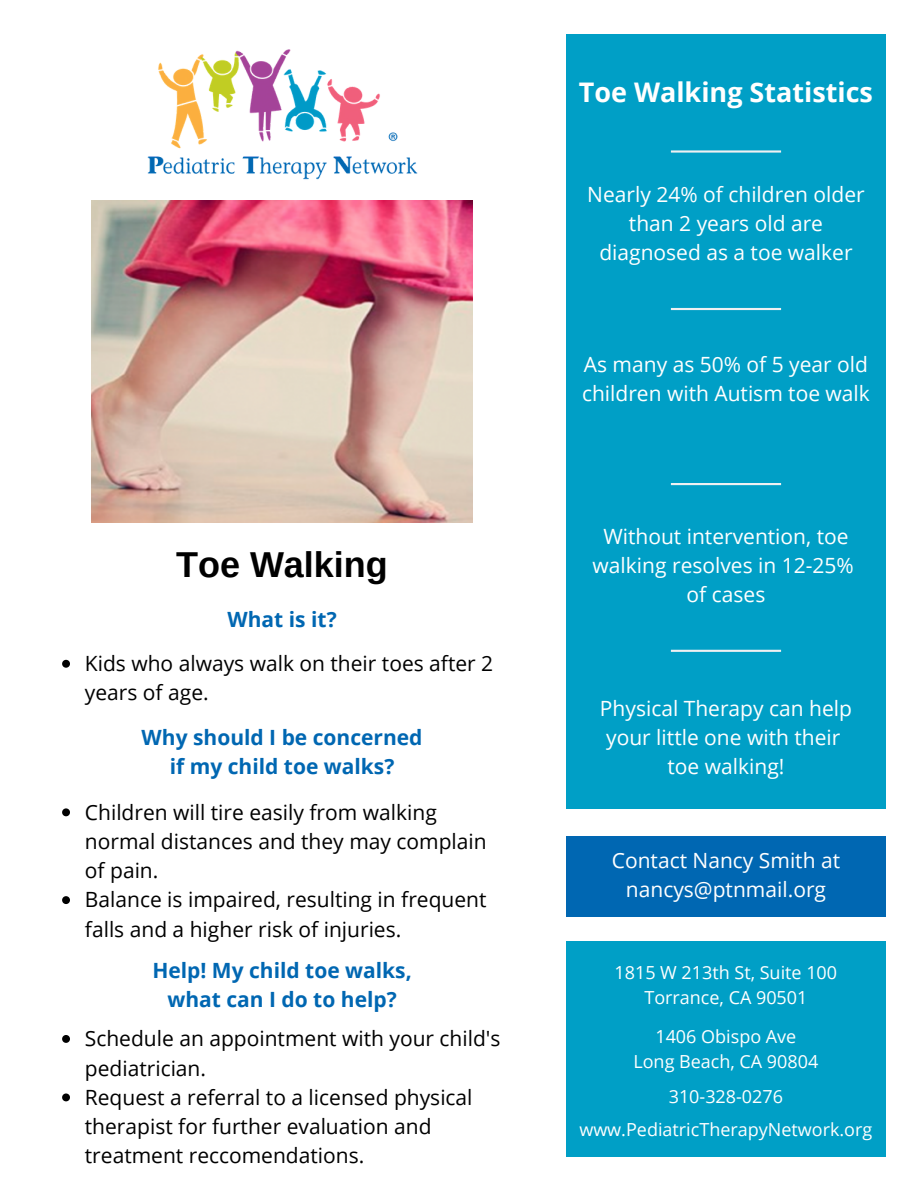
<style>
.page{position:relative;width:918px;height:1188px;background:#fff}
.page>*{position:absolute;margin:0;border:0;box-sizing:border-box;transform-origin:0 0}
.t1{font:700 36px "Arimo";color:#000}
.t2{font:700 27px "Open Sans";color:#fff}
.t3{font:21px/29.2px "Open Sans";color:#000}
.t4{font:21px/29.2px "Open Sans";color:#fff;text-align:center}
.t5{font:700 21px/29.2px "Open Sans";color:#0067b2;text-align:center}
.t6{font:18px/24.8px "Open Sans";color:#fff;text-align:center}
</style>
<div class="page">
<img style="left:92px;top:200px;width:380px;height:323px">
<img style="left:147px;top:49px;width:271px;height:131px">
<div style="left:567px;top:34px;width:319px;height:775px;background:#009fc6"></div>
<svg style="left:671px;top:150px;width:110px;height:3px"></svg>
<svg style="left:671px;top:308px;width:110px;height:2px"></svg>
<svg style="left:671px;top:483px;width:110px;height:2px"></svg>
<svg style="left:671px;top:650px;width:110px;height:2px"></svg>
<svg style="left:62px;top:660px;width:8px;height:8px"></svg>
<svg style="left:62px;top:808px;width:8px;height:8px"></svg>
<svg style="left:62px;top:896px;width:8px;height:8px"></svg>
<svg style="left:62px;top:1035px;width:8px;height:8px"></svg>
<svg style="left:62px;top:1094px;width:8px;height:7px"></svg>
<div style="left:567px;top:837px;width:319px;height:80px;background:#0067b2"></div>
<div style="left:567px;top:941px;width:319px;height:216px;background:#009fc6"></div>
<h1 class="t1" style="left:176px;top:545px;width:213px">Toe Walking</h1>
<p class="t5" style="left:228px;top:604px;width:111px">What is it?</p>
<p class="t3" style="left:85px;top:648px;width:410px">Kids who always walk on their toes after 2 years of age.</p>
<p class="t5" style="left:142px;top:722px;width:282px">Why should I be concerned if my child toe walks?</p>
<p class="t3" style="left:85px;top:797px;width:403px">Children will tire easily from walking normal distances and they may complain of pain.<br>Balance is impaired, resulting in frequent falls and a higher risk of injuries.</p>
<p class="t5" style="left:152px;top:955px;width:261px">Help! My child toe walks, what can I do to help?</p>
<p class="t3" style="left:85px;top:1023px;width:417px">Schedule an appointment with your child's pediatrician.<br>Request a referral to a licensed physical therapist for further evaluation and treatment reccomendations.</p>
<p class="t2" style="left:579px;top:74px;width:296px">Toe Walking Statistics</p>
<p class="t4" style="left:587px;top:179px;width:279px">Nearly 24% of children older than 2 years old are diagnosed as a toe walker</p>
<p class="t4" style="left:582px;top:349px;width:289px;text-align:left">As many as 50% of 5 year old children with Autism toe walk</p>
<p class="t4" style="left:593px;top:521px;width:263px">Without intervention, toe walking resolves in 12-25% of cases</p>
<p class="t4" style="left:600px;top:693px;width:254px">Physical Therapy can help your little one with their toe walking!</p>
<p class="t4" style="left:612px;top:845px;width:230px">Contact Nancy Smith at nancys@ptnmail.org</p>
<p class="t6" style="left:615px;top:960px;width:224px">1815 W 213th St, Suite 100<br>Torrance, CA 90501</p>
<p class="t6" style="left:633px;top:1024px;width:186px">1406 Obispo Ave<br>Long Beach, CA 90804</p>
<p class="t6" style="left:579px;top:1079px;width:295px;line-height:33.2px">310-328-0276 www.PediatricTherapyNetwork.org</p>
</div>
